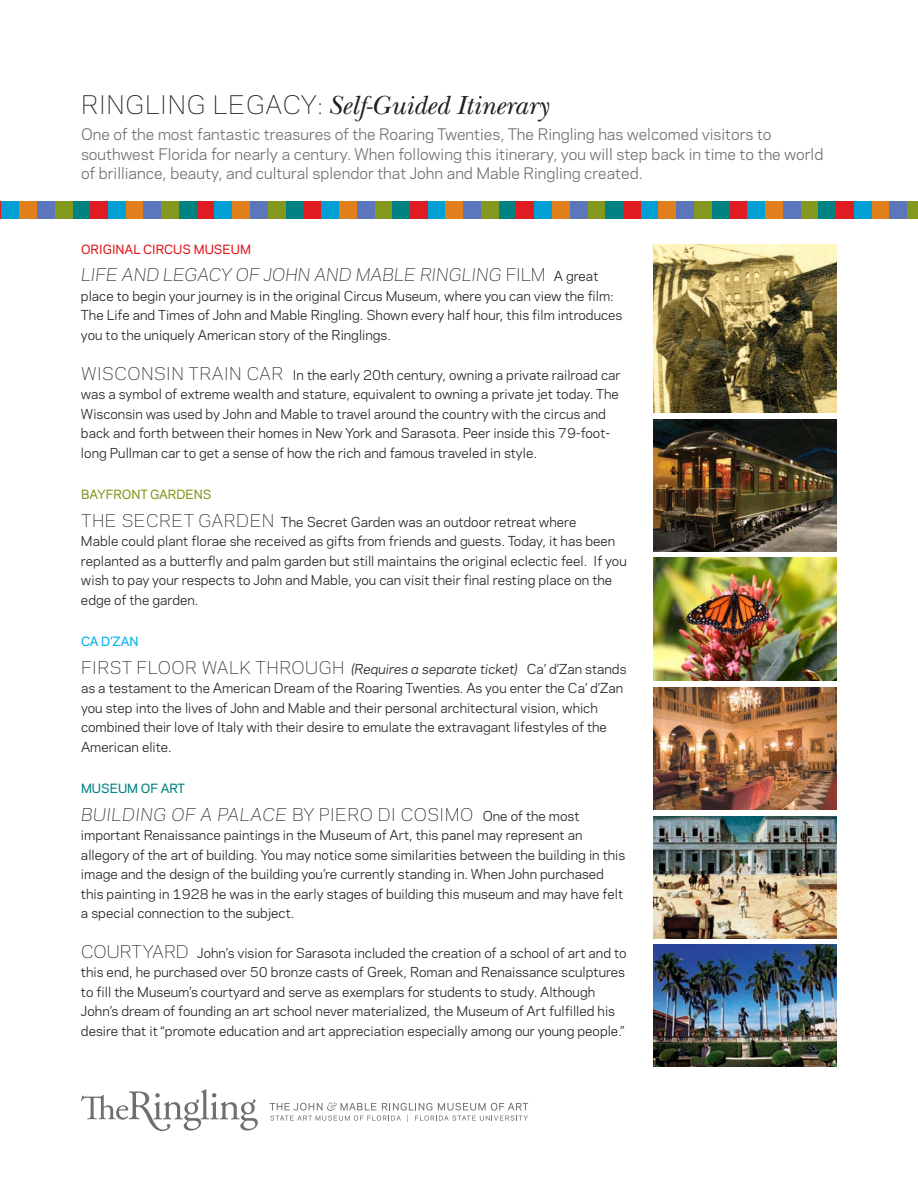
<style>
.page{position:relative;width:918px;height:1188px;background:#fff}
.page>*{position:absolute;margin:0;border:0;box-sizing:border-box;transform-origin:0 0}
.t1{font:italic 27px "New Baskerville EF";letter-spacing:-.01em;color:#231f20}
.t2{font:italic 300 16.5px "Galaxie Polaris";color:#231f20}
.t3{font:italic 300 16.5px "Galaxie Polaris";letter-spacing:.03em;color:#231f20}
.t4{font:15px/19.5px "Galaxie Polaris";color:#6d6f71}
.t5{font:12.9px/19.5px "Galaxie Polaris";color:#231f20}
.t6{font:500 12px "Galaxie Polaris";color:#e11b22}
.t7{font:500 12px "Galaxie Polaris";color:#84981f}
.t8{font:500 12px "Galaxie Polaris";color:#008182}
.t9{font:500 12px "Galaxie Polaris";color:#00afe9}
.t10{font:7.65px "Galaxie Polaris";color:#6d6f71}
.s1{font-family:"Galaxie Polaris";font-weight:300;font-style:normal;font-size:24px}
.s2{font-style:normal}
.s3{font-weight:400;font-style:normal;font-size:12.9px}
.s4{font-weight:300;font-size:16.5px}
.s5{font-style:italic}
</style>
<div class="page">
<img style="left:653px;top:419px;width:184px;height:132px">
<img style="left:653px;top:244px;width:184px;height:169px">
<div style="left:73px;top:201px;width:17px;height:18px;background:#008182"></div>
<div style="left:55px;top:201px;width:18px;height:18px;background:#84981f"></div>
<div style="left:161px;top:201px;width:18px;height:18px;background:#84981f"></div>
<svg style="left:0;top:201px;width:1px;height:18px"></svg>
<div style="left:90px;top:201px;width:18px;height:18px;background:#e11b22"></div>
<div style="left:1px;top:201px;width:18px;height:18px;background:#00a0d5"></div>
<div style="left:108px;top:201px;width:18px;height:18px;background:#00a0d5"></div>
<div style="left:19px;top:201px;width:18px;height:18px;background:#e07f1b"></div>
<div style="left:126px;top:201px;width:18px;height:18px;background:#e07f1b"></div>
<div style="left:37px;top:201px;width:18px;height:18px;background:#5b76ba"></div>
<div style="left:144px;top:201px;width:17px;height:18px;background:#5b76ba"></div>
<div style="left:179px;top:201px;width:18px;height:18px;background:#008182"></div>
<div style="left:286px;top:201px;width:17px;height:18px;background:#008182"></div>
<div style="left:268px;top:201px;width:18px;height:18px;background:#84981f"></div>
<div style="left:374px;top:201px;width:18px;height:18px;background:#84981f"></div>
<div style="left:197px;top:201px;width:18px;height:18px;background:#e11b22"></div>
<div style="left:303px;top:201px;width:18px;height:18px;background:#e11b22"></div>
<div style="left:215px;top:201px;width:17px;height:18px;background:#00a0d5"></div>
<div style="left:321px;top:201px;width:18px;height:18px;background:#00a0d5"></div>
<div style="left:232px;top:201px;width:18px;height:18px;background:#e07f1b"></div>
<div style="left:339px;top:201px;width:18px;height:18px;background:#e07f1b"></div>
<div style="left:250px;top:201px;width:18px;height:18px;background:#5b76ba"></div>
<div style="left:357px;top:201px;width:17px;height:18px;background:#5b76ba"></div>
<div style="left:392px;top:201px;width:18px;height:18px;background:#008182"></div>
<div style="left:481px;top:201px;width:18px;height:18px;background:#84981f"></div>
<div style="left:410px;top:201px;width:18px;height:18px;background:#e11b22"></div>
<div style="left:428px;top:201px;width:18px;height:18px;background:#00a0d5"></div>
<div style="left:445px;top:201px;width:18px;height:18px;background:#e07f1b"></div>
<div style="left:463px;top:201px;width:18px;height:18px;background:#5b76ba"></div>
<div style="left:499px;top:201px;width:18px;height:18px;background:#008182"></div>
<div style="left:588px;top:201px;width:17px;height:18px;background:#84981f"></div>
<div style="left:517px;top:201px;width:17px;height:18px;background:#e11b22"></div>
<div style="left:534px;top:201px;width:18px;height:18px;background:#00a0d5"></div>
<div style="left:552px;top:201px;width:18px;height:18px;background:#e07f1b"></div>
<div style="left:570px;top:201px;width:18px;height:18px;background:#5b76ba"></div>
<div style="left:605px;top:201px;width:18px;height:18px;background:#008182"></div>
<div style="left:694px;top:201px;width:18px;height:18px;background:#84981f"></div>
<div style="left:623px;top:201px;width:18px;height:18px;background:#e11b22"></div>
<div style="left:641px;top:201px;width:18px;height:18px;background:#00a0d5"></div>
<div style="left:659px;top:201px;width:17px;height:18px;background:#e07f1b"></div>
<div style="left:676px;top:201px;width:18px;height:18px;background:#5b76ba"></div>
<div style="left:712px;top:201px;width:18px;height:18px;background:#008182"></div>
<div style="left:801px;top:201px;width:17px;height:18px;background:#84981f"></div>
<div style="left:730px;top:201px;width:17px;height:18px;background:#e11b22"></div>
<div style="left:747px;top:201px;width:18px;height:18px;background:#00a0d5"></div>
<div style="left:765px;top:201px;width:18px;height:18px;background:#e07f1b"></div>
<div style="left:783px;top:201px;width:18px;height:18px;background:#5b76ba"></div>
<div style="left:818px;top:201px;width:18px;height:18px;background:#008182"></div>
<div style="left:907px;top:201px;width:11px;height:18px;background:#84981f"></div>
<div style="left:836px;top:201px;width:18px;height:18px;background:#e11b22"></div>
<div style="left:854px;top:201px;width:18px;height:18px;background:#00a0d5"></div>
<div style="left:872px;top:201px;width:17px;height:18px;background:#e07f1b"></div>
<div style="left:889px;top:201px;width:18px;height:18px;background:#5b76ba"></div>
<img style="left:653px;top:558px;width:184px;height:123px">
<img style="left:653px;top:687px;width:184px;height:123px">
<img style="left:653px;top:816px;width:184px;height:123px">
<img style="left:653px;top:945px;width:184px;height:122px">
<svg style="left:81px;top:1089px;width:177px;height:42px"></svg>
<svg style="left:270px;top:1103px;width:258px;height:18px"></svg>
<h1 class="t1" style="left:81px;top:89px;width:471px"><span class="s1">RINGLING LEGACY:</span> Self-Guided Itinerary</h1>
<p class="t4" style="left:81px;top:124px;width:744px">One of the most fantastic treasures of the Roaring Twenties, The Ringling has welcomed visitors to southwest Florida for nearly a century. When following this itinerary, you will step back in time to the world of brilliance, beauty, and cultural splendor that John and Mable Ringling created.</p>
<p class="t6" style="left:81px;top:240px;width:172px">ORIGINAL CIRCUS MUSEUM</p>
<p class="t2" style="left:81px;top:263px;width:519px">LIFE AND LEGACY OF JOHN AND MABLE RINGLING <span class="s2">FILM</span> <span class="s3">A great</span></p>
<p class="t5" style="left:81px;top:286px;width:543px">place to begin your journey is in the original Circus Museum, where you can view the film:<br>The Life and Times of John and Mable Ringling. Shown every half hour, this film introduces you to the uniquely American story of the Ringlings.</p>
<p class="t5" style="left:81px;top:364px;width:541px"><span class="s4">WISCONSIN TRAIN CAR</span> In the early 20th century, owning a private railroad car was a symbol of extreme wealth and stature, equivalent to owning a private jet today. The Wisconsin was used by John and Mable to travel around the country with the circus and back and forth between their homes in New York and Sarasota. Peer inside this 79-foot&shy;long Pullman car to get a sense of how the rich and famous traveled in style.</p>
<p class="t7" style="left:81px;top:485px;width:132px">BAYFRONT GARDENS</p>
<p class="t5" style="left:81px;top:511px;width:547px"><span class="s4">THE SECRET GARDEN</span> The Secret Garden was an outdoor retreat where<br>Mable could plant florae she received as gifts from friends and guests. Today, it has been replanted as a butterfly and palm garden but still maintains the original eclectic feel. If you wish to pay your respects to John and Mable, you can visit their final resting place on the edge of the garden.</p>
<p class="t9" style="left:81px;top:632px;width:59px">CA D’ZAN</p>
<p class="t5" style="left:81px;top:658px;width:547px"><span class="s4">FIRST FLOOR WALK THROUGH</span> <span class="s5">(Requires a separate ticket)</span> Ca’ d’Zan stands as a testament to the American Dream of the Roaring Twenties. As you enter the Ca’ d’Zan you step into the lives of John and Mable and their personal architectural vision, which combined their love of Italy with their desire to emulate the extravagant lifestyles of the American elite.</p>
<p class="t8" style="left:81px;top:779px;width:106px">MUSEUM OF ART</p>
<p class="t3" style="left:81px;top:802px;width:500px">BUILDING OF A PALACE <span class="s2">BY PIERO DI COSIMO</span> <span class="s3">One of the most</span></p>
<p class="t5" style="left:81px;top:825px;width:546px">important Renaissance paintings in the Museum of Art, this panel may represent an allegory of the art of building. You may notice some similarities between the building in this image and the design of the building you’re currently standing in. When John purchased this painting in 1928 he was in the early stages of building this museum and may have felt a special connection to the subject.</p>
<p class="t5" style="left:81px;top:943px;width:547px"><span class="s4">COURTYARD</span> John’s vision for Sarasota included the creation of a school of art and to this end, he purchased over 50 bronze casts of Greek, Roman and Renaissance sculptures to fill the Museum’s courtyard and serve as exemplars for students to study. Although John’s dream of founding an art school never materialized, the Museum of Art fulfilled his desire that it “promote education and art appreciation especially among our young people.”</p>
<p class="t10" style="left:407px;top:1112px;width:4px">|</p>
</div>
